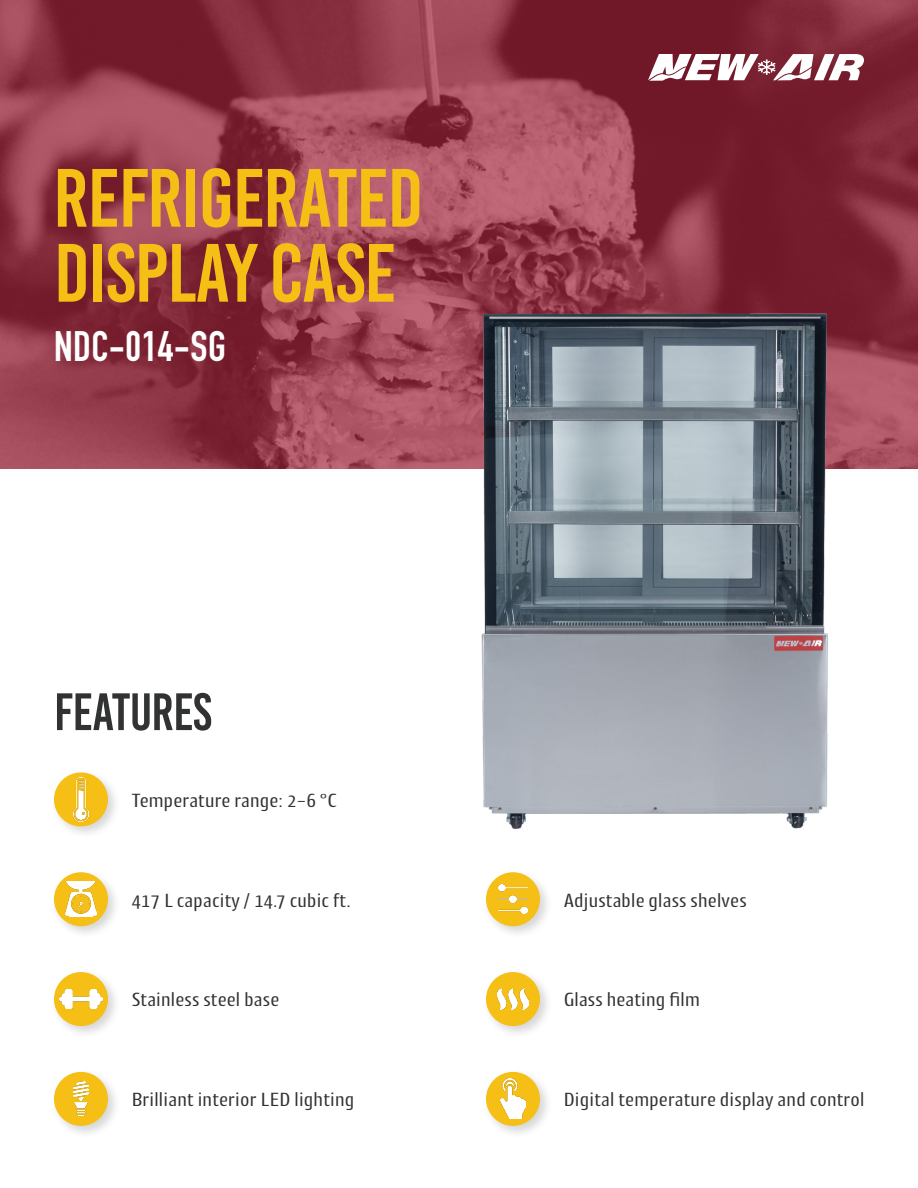
<style>
.page{position:relative;width:918px;height:1188px;background:#fff}
.page>*{position:absolute;margin:0;border:0;box-sizing:border-box;transform-origin:0 0}
.t1{font:82.5px "Bebas Kai";letter-spacing:-.01em;color:#f5bf16}
.t2{font:52.5px "Bebas Kai";letter-spacing:-.01em;color:#313232}
.t3{font:700 42px "DIN Condensed";letter-spacing:.01em;color:#fff}
.t4{font:19.5px "Cantiga";color:#313232}
</style>
<div class="page">
<svg style="left:0;top:0;width:918px;height:469px;background:#903847"></svg>
<div style="left:483px;top:1069px;width:70px;height:70px;background:#231f20;opacity:.18"></div>
<div style="left:486px;top:1072px;width:54px;height:54px;background:#f5bf16;border-radius:50%"></div>
<img style="left:500px;top:1079px;width:26px;height:40px">
<div style="left:51px;top:869px;width:70px;height:70px;background:#231f20;opacity:.18"></div>
<div style="left:54px;top:872px;width:54px;height:54px;background:#f5bf16;border-radius:50%"></div>
<img style="left:65px;top:882px;width:32px;height:35px">
<div style="left:51px;top:770px;width:70px;height:69px;background:#231f20;opacity:.18"></div>
<div style="left:54px;top:772px;width:54px;height:54px;background:#f5bf16;border-radius:50%"></div>
<img style="left:73px;top:778px;width:16px;height:43px">
<div style="left:483px;top:869px;width:70px;height:70px;background:#231f20;opacity:.18"></div>
<div style="left:486px;top:872px;width:54px;height:54px;background:#f5bf16;border-radius:50%"></div>
<img style="left:499px;top:885px;width:28px;height:29px">
<div style="left:51px;top:1069px;width:70px;height:70px;background:#231f20;opacity:.18"></div>
<div style="left:54px;top:1072px;width:54px;height:54px;background:#f5bf16;border-radius:50%"></div>
<img style="left:73px;top:1082px;width:16px;height:34px">
<div style="left:51px;top:969px;width:70px;height:70px;background:#231f20;opacity:.18"></div>
<div style="left:54px;top:972px;width:54px;height:54px;background:#f5bf16;border-radius:50%"></div>
<img style="left:59px;top:989px;width:44px;height:20px">
<img style="left:468px;top:301px;width:376px;height:529px">
<svg style="left:648px;top:54px;width:216px;height:27px"></svg>
<div style="left:483px;top:969px;width:70px;height:70px;background:#231f20;opacity:.18"></div>
<div style="left:486px;top:972px;width:54px;height:54px;background:#f5bf16;border-radius:50%"></div>
<img style="left:498px;top:988px;width:30px;height:22px">
<p class="t1" style="left:54px;top:154px;width:371px">REFRIGERATED</p>
<p class="t1" style="left:54px;top:229px;width:344px">DISPLAY CASE</p>
<p class="t3" style="left:54px;top:318px;width:173px">NDC-014-SG</p>
<p class="t2" style="left:54px;top:684px;width:159px">FEATURES</p>
<p class="t4" style="left:131px;top:788px;width:207px">Temperature range: 2–6 °C</p>
<p class="t4" style="left:131px;top:888px;width:221px">417 L capacity / 14.7 cubic ft.</p>
<p class="t4" style="left:563px;top:888px;width:185px">Adjustable glass shelves</p>
<p class="t4" style="left:131px;top:988px;width:150px">Stainless steel base</p>
<p class="t4" style="left:563px;top:988px;width:138px">Glass heating film</p>
<p class="t4" style="left:131px;top:1087px;width:225px">Brilliant interior LED lighting</p>
<p class="t4" style="left:563px;top:1087px;width:303px">Digital temperature display and control</p>
</div>
